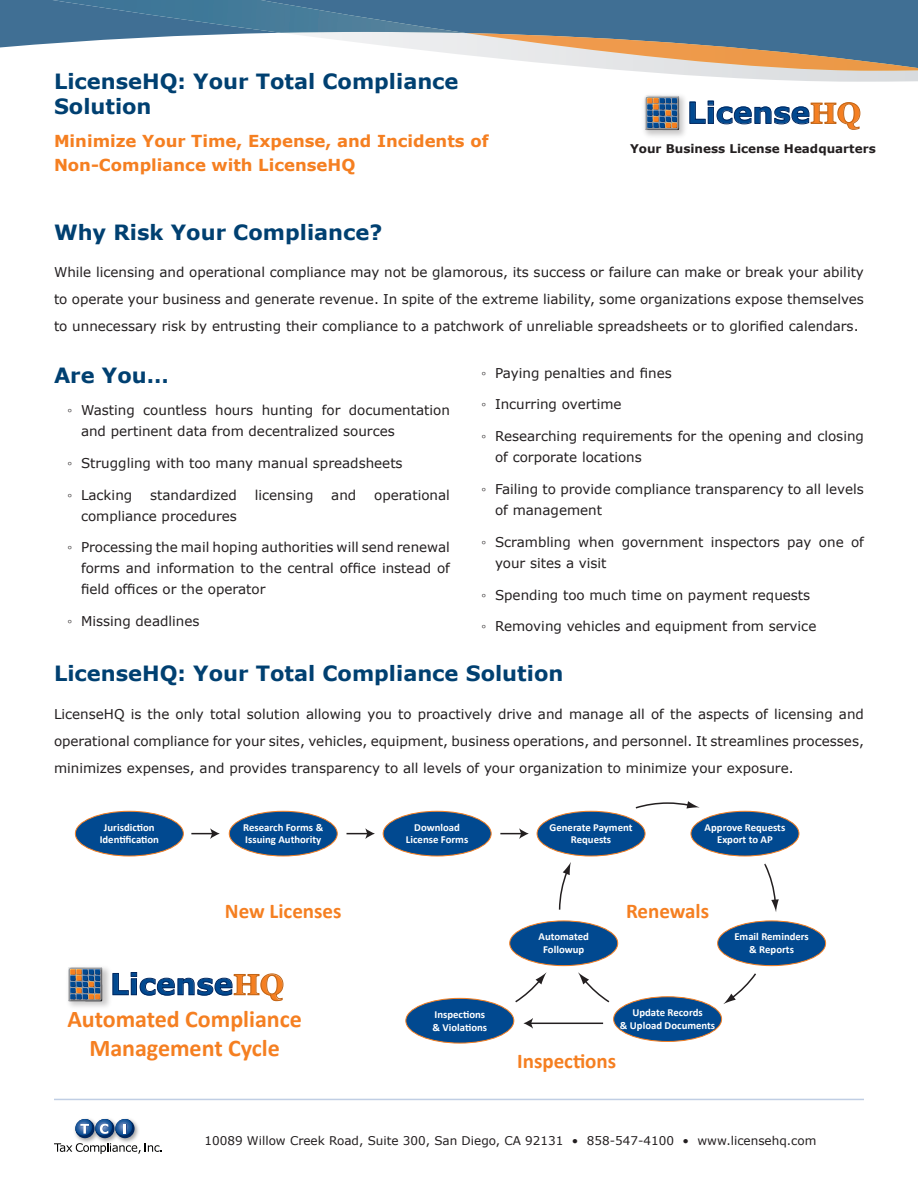
<style>
.page{position:relative;width:918px;height:1188px;background:#fff}
.page>*{position:absolute;margin:0;border:0;box-sizing:border-box;transform-origin:0 0}
.t1{font:700 29.25px "Verdana";color:#014990}
.t2{font:700 24px "Calibri";color:#f57f21}
.Headers{font:700 21px/25.2px "Verdana";color:#004071}
.t3{font:700 21px "Calibri";color:#f57f21}
.Sub-Headline{font:700 16.5px/24px "Verdana";color:#f57f21}
.Bullets{font:13.5px/21px "Verdana";color:#231f20}
.Contact_Information{font:12px "Verdana";color:#231f20}
.Tagline{font:700 12px "Verdana";color:#231f20}
.t4{font:700 10.8px/12.9px "Calibri";color:#fff;text-align:center}
.s1{font-family:"Georgia";color:#f57f21}
</style>
<div class="page">
<svg style="left:0;top:0;width:918px;height:82px"></svg>
<svg style="left:54px;top:1143px;width:108px;height:11px"></svg>
<img style="left:72px;top:1118px;width:20px;height:27px">
<svg style="left:75px;top:1119px;width:20px;height:19px"></svg>
<svg style="left:80px;top:1124px;width:9px;height:10px"></svg>
<img style="left:92px;top:1118px;width:20px;height:27px">
<svg style="left:95px;top:1119px;width:19px;height:19px"></svg>
<svg style="left:100px;top:1124px;width:9px;height:10px"></svg>
<img style="left:112px;top:1118px;width:30px;height:27px">
<svg style="left:115px;top:1119px;width:20px;height:19px"></svg>
<svg style="left:124px;top:1124px;width:3px;height:10px"></svg>
<svg style="left:692px;top:101px;width:168px;height:29px"></svg>
<img style="left:644px;top:95px;width:48px;height:42px">
<svg style="left:645px;top:96px;width:34px;height:34px"></svg>
<hr style="left:54px;top:1099px;width:810px;height:1px;background:#c0cee4">
<div style="left:229px;top:811px;width:108px;height:45px;background:#014990;border-radius:50%"></div>
<div style="left:229px;top:811px;width:109px;height:45px;border:1px solid #f57f21;border-radius:50%"></div>
<div style="left:75px;top:811px;width:108px;height:45px;background:#014990;border-radius:50%"></div>
<div style="left:75px;top:811px;width:109px;height:45px;border:1px solid #f57f21;border-radius:50%"></div>
<div style="left:383px;top:811px;width:108px;height:45px;background:#014990;border-radius:50%"></div>
<div style="left:383px;top:811px;width:109px;height:45px;border:1px solid #f57f21;border-radius:50%"></div>
<svg style="left:191px;top:828px;width:29px;height:11px"></svg>
<svg style="left:347px;top:828px;width:28px;height:11px"></svg>
<svg style="left:500px;top:828px;width:29px;height:11px"></svg>
<hr style="left:530px;top:1023px;width:73px;height:1px;background:#231f20">
<svg style="left:523px;top:1018px;width:10px;height:11px"></svg>
<div style="left:406px;top:998px;width:108px;height:45px;background:#014990;border-radius:50%"></div>
<div style="left:405px;top:998px;width:109px;height:46px;border:1px solid #f57f21;border-radius:50%"></div>
<div style="left:510px;top:921px;width:108px;height:45px;background:#014990;border-radius:50%"></div>
<div style="left:509px;top:920px;width:109px;height:46px;border:1px solid #f57f21;border-radius:50%"></div>
<div style="left:718px;top:921px;width:108px;height:45px;background:#014990;border-radius:50%"></div>
<div style="left:717px;top:920px;width:109px;height:46px;border:1px solid #f57f21;border-radius:50%"></div>
<div style="left:537px;top:811px;width:108px;height:45px;background:#014990;border-radius:50%"></div>
<div style="left:537px;top:811px;width:109px;height:45px;border:1px solid #f57f21;border-radius:50%"></div>
<div style="left:691px;top:811px;width:108px;height:45px;background:#014990;border-radius:50%"></div>
<div style="left:691px;top:811px;width:108px;height:45px;border:1px solid #f57f21;border-radius:50%"></div>
<div style="left:614px;top:997px;width:108px;height:44px;background:#014990;border-radius:50%"></div>
<div style="left:613px;top:996px;width:109px;height:46px;border:1px solid #f57f21;border-radius:50%"></div>
<svg style="left:558px;top:862px;width:13px;height:48px"></svg>
<svg style="left:578px;top:972px;width:32px;height:31px"></svg>
<svg style="left:723px;top:973px;width:33px;height:31px"></svg>
<svg style="left:764px;top:863px;width:15px;height:49px"></svg>
<svg style="left:635px;top:802px;width:65px;height:7px"></svg>
<svg style="left:515px;top:972px;width:32px;height:31px"></svg>
<svg style="left:114px;top:972px;width:169px;height:29px"></svg>
<img style="left:68px;top:967px;width:46px;height:40px">
<svg style="left:68px;top:967px;width:34px;height:34px"></svg>
<p class="Headers" style="left:54px;top:68px;width:406px">LicenseHQ: Your Total Compliance<br>Solution</p>
<p class="Sub-Headline" style="left:54px;top:128px;width:436px">Minimize Your Time, Expense, and Incidents of<br>Non-Compliance with LicenseHQ</p>
<p class="t1" style="left:687px;top:94px;width:175px">License<span class="s1">HQ</span></p>
<p class="Tagline" style="left:630px;top:141px;width:247px">Your Business License Headquarters</p>
<p class="Headers" style="left:54px;top:219px;width:330px">Why Risk Your Compliance?</p>
<p class="Bullets" style="left:54px;top:259px;width:812px;line-height:27px;text-align:justify">While licensing and operational compliance may not be glamorous, its success or failure can make or break your ability to operate your business and generate revenue. In spite of the extreme liability, some organizations expose themselves to unnecessary risk by entrusting their compliance to a patchwork of unreliable spreadsheets or to glorified calendars.</p>
<p class="Bullets" style="left:495px;top:362px;width:178px">Paying penalties and fines</p>
<p class="Bullets" style="left:495px;top:393px;width:128px">Incurring overtime</p>
<p class="Bullets" style="left:495px;top:425px;width:370px">Researching requirements for the opening and closing of corporate locations</p>
<p class="Bullets" style="left:495px;top:478px;width:370px">Failing to provide compliance transparency to all levels of management</p>
<p class="Bullets" style="left:495px;top:531px;width:371px">Scrambling when government inspectors pay one of your sites a visit</p>
<p class="Bullets" style="left:495px;top:584px;width:317px">Spending too much time on payment requests</p>
<p class="Bullets" style="left:495px;top:615px;width:323px">Removing vehicles and equipment from service</p>
<p class="Headers" style="left:54px;top:362px;width:116px">Are You…</p>
<p class="Bullets" style="left:81px;top:399px;width:371px">Wasting countless hours hunting for documentation and pertinent data from decentralized sources</p>
<p class="Bullets" style="left:81px;top:452px;width:323px">Struggling with too many manual spreadsheets</p>
<p class="Bullets" style="left:81px;top:484px;width:53px">Lacking</p>
<p class="Bullets" style="left:150px;top:484px;width:88px">standardized</p>
<p class="Bullets" style="left:255px;top:484px;width:60px">licensing</p>
<p class="Bullets" style="left:331px;top:484px;width:27px">and</p>
<p class="Bullets" style="left:374px;top:484px;width:77px">operational</p>
<p class="Bullets" style="left:81px;top:505px;width:157px">compliance procedures</p>
<p class="Bullets" style="left:81px;top:537px;width:371px;text-align:justify">Processing the mail hoping authorities will send renewal forms and information to the central office instead of field offices or the operator</p>
<p class="Bullets" style="left:81px;top:610px;width:120px">Missing deadlines</p>
<p class="Bullets" style="left:482px;top:362px;width:6px">◦</p>
<p class="Bullets" style="left:482px;top:393px;width:6px">◦</p>
<p class="Bullets" style="left:482px;top:425px;width:6px">◦</p>
<p class="Bullets" style="left:68px;top:399px;width:6px">◦</p>
<p class="Bullets" style="left:68px;top:452px;width:6px">◦</p>
<p class="Bullets" style="left:68px;top:484px;width:6px">◦</p>
<p class="Bullets" style="left:482px;top:478px;width:6px">◦</p>
<p class="Bullets" style="left:482px;top:531px;width:6px">◦</p>
<p class="Bullets" style="left:68px;top:537px;width:6px">◦</p>
<p class="Bullets" style="left:482px;top:584px;width:6px">◦</p>
<p class="Bullets" style="left:482px;top:615px;width:6px">◦</p>
<p class="Headers" style="left:54px;top:661px;width:511px">LicenseHQ: Your Total Compliance Solution</p>
<p class="Bullets" style="left:54px;top:700px;width:811px;line-height:27px;text-align:justify">LicenseHQ is the only total solution allowing you to proactively drive and manage all of the aspects of licensing and operational compliance for your sites, vehicles, equipment, business operations, and personnel. It streamlines processes, minimizes expenses, and provides transparency to all levels of your organization to minimize your exposure.</p>
<p class="Bullets" style="left:68px;top:610px;width:6px">◦</p>
<p class="t4" style="left:100px;top:820px;width:61px">Jurisdiction<br>Identification</p>
<p class="t4" style="left:406px;top:820px;width:64px">Download<br>License Forms</p>
<p class="t4" style="left:243px;top:820px;width:82px;text-align:left">Research Forms &amp;<br>Issuing Authority</p>
<p class="t4" style="left:550px;top:820px;width:84px">Generate Payment<br>Requests</p>
<p class="t4" style="left:705px;top:820px;width:82px">Approve Requests<br>Export to AP</p>
<p class="t3" style="left:225px;top:898px;width:118px">New Licenses</p>
<p class="t3" style="left:626px;top:898px;width:85px">Renewals</p>
<p class="t1" style="left:110px;top:965px;width:175px">License<span class="s1">HQ</span></p>
<p class="t4" style="left:539px;top:930px;width:52px">Automated<br>Followup</p>
<p class="t4" style="left:734px;top:930px;width:76px">Email Reminders &amp; Reports</p>
<p class="t4" style="left:632px;top:1005px;width:72px">Update Records</p>
<p class="t4" style="left:432px;top:1007px;width:56px;text-align:left">Inspections &amp; Violations</p>
<p class="t2" style="left:67px;top:1004px;width:236px">Automated Compliance</p>
<p class="t4" style="left:620px;top:1018px;width:97px">&amp; Upload Documents</p>
<p class="t2" style="left:89px;top:1033px;width:192px">Management Cycle</p>
<p class="t3" style="left:517px;top:1048px;width:101px">Inspections</p>
<p class="Contact_Information" style="left:205px;top:1133px;width:613px">10089 Willow Creek Road, Suite 300, San Diego, CA 92131 • 858-547-4100 • www.licensehq.com</p>
</div>
